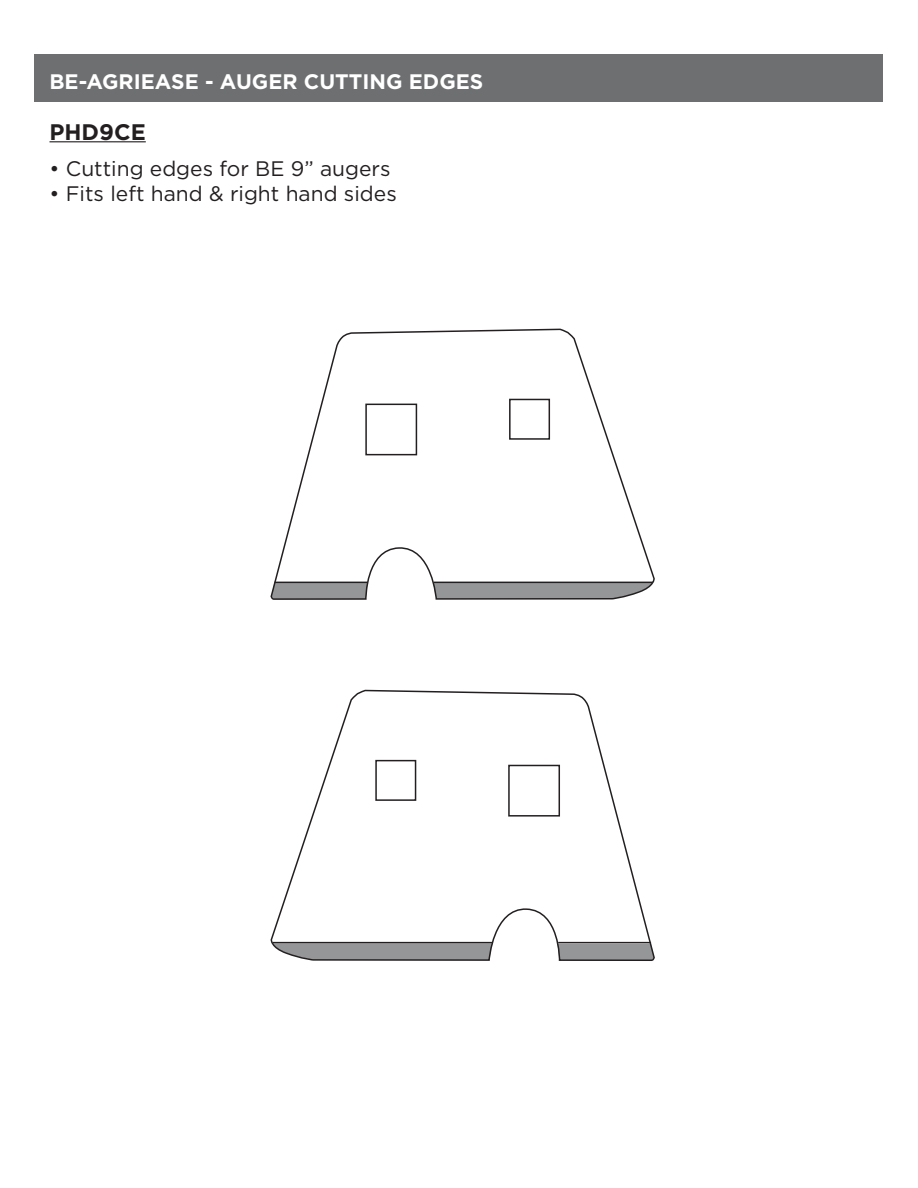
<style>
.page{position:relative;width:918px;height:1188px;background:#fff}
.page>*{position:absolute;margin:0;border:0;box-sizing:border-box;transform-origin:0 0}
.t1{font:700 22.5px "Gotham";color:#231f20}
.t2{font:21px "Gotham";color:#231f20}
.t3{font:700 21px "Gotham";color:#fff}
</style>
<div class="page">
<div style="left:34px;top:54px;width:850px;height:48px;background:#6d6f71"></div>
<hr style="left:50px;top:141px;width:96px;height:1px;background:#231f20">
<svg style="left:270px;top:329px;width:385px;height:271px"></svg>
<div style="left:365px;top:404px;width:52px;height:51px;border:2px solid #231f20"></div>
<div style="left:509px;top:399px;width:41px;height:41px;border:2px solid #231f20"></div>
<hr style="left:275px;top:582px;width:92px;height:1px;background:#231f20">
<hr style="left:434px;top:582px;width:219px;height:1px;background:#231f20">
<svg style="left:270px;top:690px;width:385px;height:271px"></svg>
<div style="left:508px;top:765px;width:52px;height:52px;border:2px solid #231f20"></div>
<div style="left:375px;top:760px;width:41px;height:41px;border:2px solid #231f20"></div>
<hr style="left:558px;top:942px;width:93px;height:1px;background:#231f20">
<hr style="left:272px;top:942px;width:220px;height:1px;background:#231f20">
<p class="t3" style="left:50px;top:67px;width:435px">BE-AGRIEASE - AUGER CUTTING EDGES</p>
<p class="t1" style="left:50px;top:117px;width:98px">PHD9CE</p>
<p class="t2" style="left:50px;top:155px;width:343px">• Cutting edges for BE 9” augers</p>
<p class="t2" style="left:50px;top:180px;width:349px">• Fits left hand &amp; right hand sides</p>
</div>
